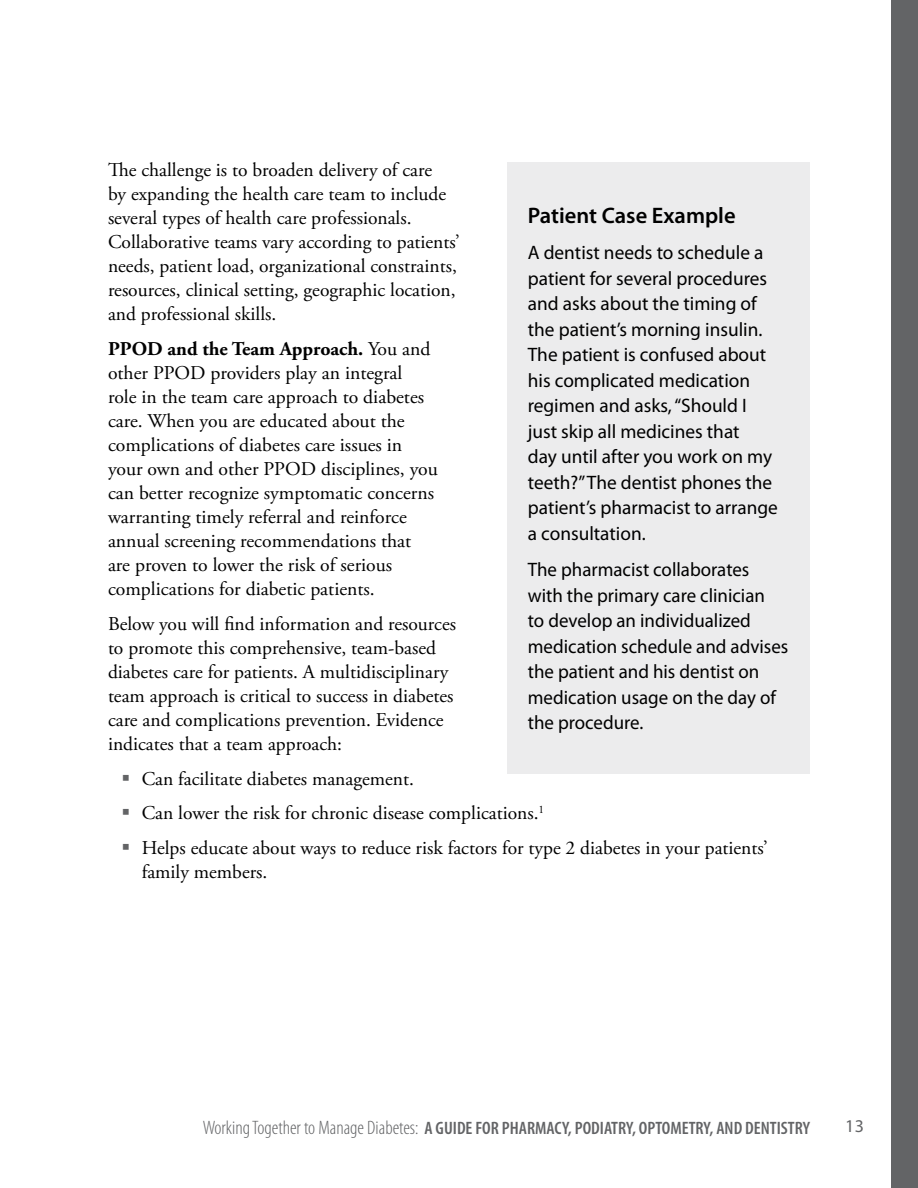
<style>
.page{position:relative;width:918px;height:1188px;background:#fff}
.page>*{position:absolute;margin:0;border:0;box-sizing:border-box;transform-origin:0 0}
.t1{font:600 22.5px "Myriad Pro";color:#000}
.t2{font:19.5px/24px "Adobe Garamond Pro";color:#000}
.t3{font:19.5px/25.5px "Myriad Pro";color:#000}
.t4{font:600 condensed 18px "Myriad Pro";color:#636466}
.t5{font:18px "Myriad Pro";color:#636466}
.s1{font-weight:700}
.s2{font-weight:300;font-size:19.5px}
</style>
<div class="page">
<div style="left:891px;top:0;width:27px;height:1188px;background:#636466"></div>
<div style="left:508px;top:162px;width:302px;height:611px;background:#ececed"></div>
<p class="t2" style="left:108px;top:159px;width:353px">The challenge is to broaden delivery of care<br>by expanding the health care team to include several types of health care professionals.<br>Collaborative teams vary according to patients’ needs, patient load, organizational constraints, resources, clinical setting, geographic location, and professional skills.</p>
<p class="t2" style="left:108px;top:337px;width:331px"><span class="s1">PPOD and the Team Approach.</span> You and other PPOD providers play an integral<br>role in the team care approach to diabetes care. When you are educated about the complications of diabetes care issues in your own and other PPOD disciplines, you can better recognize symptomatic concerns warranting timely referral and reinforce annual screening recommendations that are proven to lower the risk of serious complications for diabetic patients.</p>
<p class="t2" style="left:108px;top:612px;width:350px">Below you will find information and resources to promote this comprehensive, team-based diabetes care for patients. A multidisciplinary team approach is critical to success in diabetes care and complications prevention. Evidence indicates that a team approach:</p>
<p class="t2" style="left:142px;top:767px;width:274px">Can facilitate diabetes management.</p>
<p class="t2" style="left:142px;top:802px;width:404px">Can lower the risk for chronic disease complications.<sup>1</sup></p>
<p class="t2" style="left:142px;top:837px;width:627px">Helps educate about ways to reduce risk factors for type 2 diabetes in your patients’ family members.</p>
<h2 class="t1" style="left:528px;top:201px;width:209px">Patient Case Example</h2>
<p class="t3" style="left:528px;top:240px;width:252px">A dentist needs to schedule a patient for several procedures and asks about the timing of the patient’s morning insulin.<br>The patient is confused about his complicated medication regimen and asks, “Should I just skip all medicines that<br>day until after you work on my teeth?” The dentist phones the patient’s pharmacist to arrange a consultation.</p>
<p class="t3" style="left:528px;top:557px;width:262px">The pharmacist collaborates with the primary care clinician<br>to develop an individualized medication schedule and advises the patient and his dentist on medication usage on the day of the procedure.</p>
<p class="t4" style="left:203px;top:1117px;width:609px"><span class="s2">Working Together to Manage Diabetes:</span> A GUIDE FOR PHARMACY, PODIATRY, OPTOMETRY, AND DENTISTRY</p>
<p class="t5" style="left:845px;top:1115px;width:20px">13</p>
</div>
